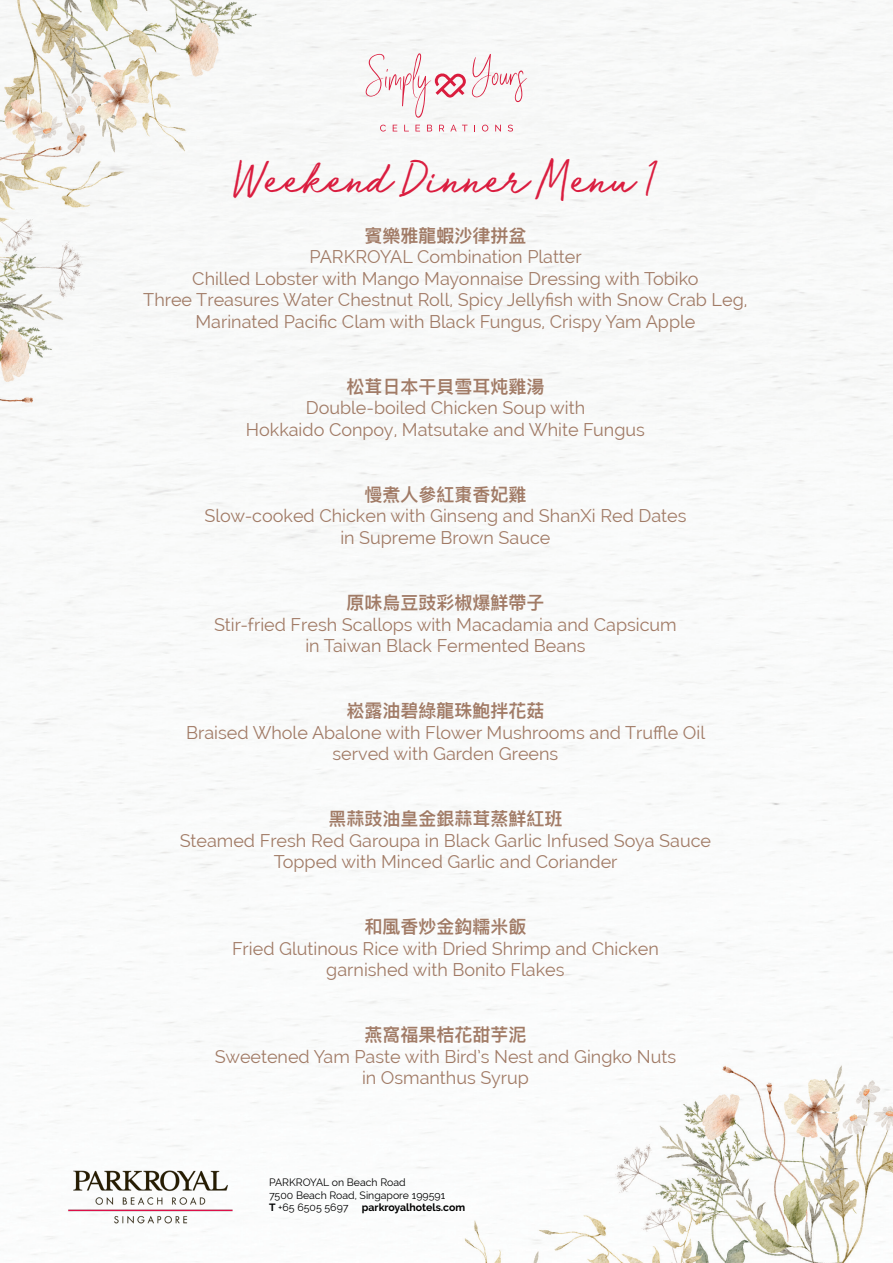
<style>
.page{position:relative;width:893px;height:1263px;background:#fff}
.page>*{position:absolute;margin:0;border:0;box-sizing:border-box;transform-origin:0 0}
.t1{font:45px "Run Wild";color:#da1d3f}
.t2{font:18px "Raleway";color:#a17b66}
.t3{font:600 18px "Ping Fang TC";color:#a17b66}
.t4{font:10.5px "Raleway";color:#000}
.t5{font:700 10.5px "Raleway";color:#000}
.s1{font-weight:700}
</style>
<div class="page">
<img style="left:0;top:0;width:893px;height:1263px">
<svg style="left:366px;top:53px;width:100px;height:65px"></svg>
<svg style="left:472px;top:54px;width:55px;height:48px"></svg>
<svg style="left:380px;top:125px;width:6px;height:7px"></svg>
<svg style="left:393px;top:125px;width:4px;height:6px"></svg>
<svg style="left:404px;top:125px;width:5px;height:6px"></svg>
<svg style="left:415px;top:125px;width:5px;height:6px"></svg>
<svg style="left:427px;top:125px;width:5px;height:6px"></svg>
<svg style="left:439px;top:125px;width:5px;height:6px"></svg>
<svg style="left:450px;top:125px;width:17px;height:6px"></svg>
<svg style="left:482px;top:125px;width:6px;height:7px"></svg>
<svg style="left:495px;top:125px;width:6px;height:6px"></svg>
<svg style="left:508px;top:125px;width:5px;height:7px"></svg>
<img style="left:66px;top:1157px;width:174px;height:73px">
<p class="t1" style="left:233px;top:148px;width:425px">Weekend Dinner Menu 1</p>
<p class="t3" style="left:364px;top:224px;width:163px">賓樂雅龍蝦沙律拼盆</p>
<p class="t2" style="left:309px;top:246px;width:274px">PARKROYAL Combination Platter</p>
<p class="t2" style="left:192px;top:268px;width:508px">Chilled Lobster with Mango Mayonnaise Dressing with Tobiko</p>
<p class="t2" style="left:143px;top:290px;width:606px">Three Treasures Water Chestnut Roll, Spicy Jellyfish with Snow Crab Leg,</p>
<p class="t2" style="left:195px;top:311px;width:501px">Marinated Pacific Clam with Black Fungus, Crispy Yam Apple</p>
<p class="t3" style="left:346px;top:375px;width:199px">松茸日本干貝雪耳炖雞湯</p>
<p class="t2" style="left:306px;top:398px;width:281px">Double-boiled Chicken Soup with</p>
<p class="t2" style="left:246px;top:419px;width:400px">Hokkaido Conpoy, Matsutake and White Fungus</p>
<p class="t3" style="left:364px;top:483px;width:163px">慢煮人參紅棗香妃雞</p>
<p class="t2" style="left:204px;top:506px;width:484px">Slow-cooked Chicken with Ginseng and ShanXi Red Dates</p>
<p class="t2" style="left:340px;top:527px;width:212px">in Supreme Brown Sauce</p>
<p class="t3" style="left:346px;top:591px;width:199px">原味烏豆豉彩椒爆鮮帶子</p>
<p class="t2" style="left:214px;top:614px;width:464px">Stir-fried Fresh Scallops with Macadamia and Capsicum</p>
<p class="t2" style="left:305px;top:635px;width:282px">in Taiwan Black Fermented Beans</p>
<p class="t3" style="left:346px;top:699px;width:199px">崧露油碧綠龍珠鮑拌花菇</p>
<p class="t2" style="left:186px;top:722px;width:520px">Braised Whole Abalone with Flower Mushrooms and Truffle Oil</p>
<p class="t2" style="left:332px;top:743px;width:227px">served with Garden Greens</p>
<p class="t3" style="left:328px;top:807px;width:235px">黑蒜豉油皇金銀蒜茸蒸鮮紅班</p>
<p class="t2" style="left:180px;top:830px;width:533px">Steamed Fresh Red Garoupa in Black Garlic Infused Soya Sauce</p>
<p class="t2" style="left:274px;top:851px;width:345px">Topped with Minced Garlic and Coriander</p>
<p class="t3" style="left:364px;top:915px;width:163px">和風香炒金鈎糯米飯</p>
<p class="t2" style="left:232px;top:938px;width:428px">Fried Glutinous Rice with Dried Shrimp and Chicken</p>
<p class="t2" style="left:326px;top:959px;width:240px">garnished with Bonito Flakes</p>
<p class="t3" style="left:364px;top:1023px;width:163px">燕窩福果桔花甜芋泥</p>
<p class="t2" style="left:215px;top:1046px;width:463px">Sweetened Yam Paste with Bird’s Nest and Gingko Nuts</p>
<p class="t2" style="left:362px;top:1067px;width:168px">in Osmanthus Syrup</p>
<p class="t4" style="left:269px;top:1176px;width:138px">PARKROYAL on Beach Road</p>
<p class="t4" style="left:269px;top:1189px;width:178px">7500 Beach Road, Singapore 199591</p>
<p class="t4" style="left:269px;top:1201px;width:81px"><span class="s1">T</span> +65 6505 5697</p>
<p class="t5" style="left:362px;top:1201px;width:105px">parkroyalhotels.com</p>
</div>
